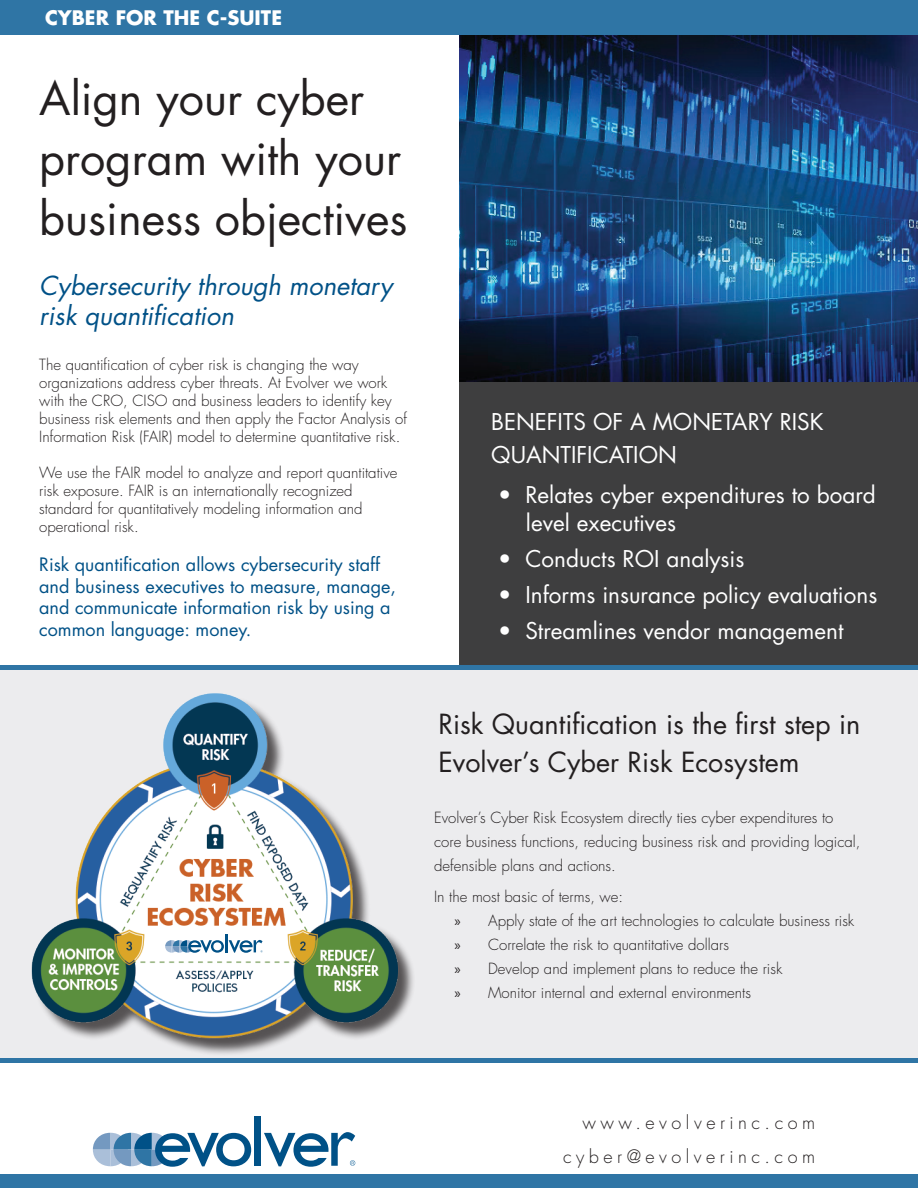
<style>
.page{position:relative;width:918px;height:1188px;background:#fff}
.page>*{position:absolute;margin:0;border:0;box-sizing:border-box;transform-origin:0 0}
.t1{font:45px/60px "Futura Std";color:#231f20}
.t2{font:27px/37.5px "Futura Std";color:#231f20}
.t3{font:italic 25.5px/30px "Futura Std";color:#005187}
.t4{font:22.5px/33px "Futura Std";color:#fff}
.t5{font:700 19.5px "Futura Std";color:#fff}
.t6{font:18px/21.6px "Futura Std";color:#005187}
.t7{font:300 18px/33.5px "Futura Std";letter-spacing:.25em;color:#231f20;text-align:right}
.t8{font:300 15px/18px "Futura Std";color:#231f20}
.s1{font-family:"Myriad Pro";font-weight:400}
</style>
<div class="page">
<img style="left:459px;top:35px;width:459px;height:347px">
<div style="left:0;top:0;width:918px;height:35px;background:#2f75a5"></div>
<div style="left:0;top:670px;width:918px;height:393px;background:#ececee"></div>
<div style="left:459px;top:382px;width:459px;height:286px;background:#3e3e3f"></div>
<img style="left:31px;top:693px;width:380px;height:360px">
<div style="left:254px;top:1116px;width:7px;height:50px;background:#005187"></div>
<svg style="left:93px;top:1133px;width:158px;height:34px"></svg>
<svg style="left:264px;top:1132px;width:91px;height:35px"></svg>
<div style="left:0;top:1058px;width:918px;height:5px;background:#2f75a5"></div>
<hr style="left:225px;top:934px;width:3px;height:18px;background:#005187">
<svg style="left:165px;top:940px;width:98px;height:13px"></svg>
<div style="left:0;top:665px;width:918px;height:5px;background:#2f75a5"></div>
<div style="left:0;top:1175px;width:918px;height:13px;background:#2f75a5"></div>
<h3 class="t5" style="left:45px;top:5px;width:239px">CYBER FOR THE C-SUITE</h3>
<h1 class="t1" style="left:39px;top:69px;width:370px">Align your cyber program with your business objectives</h1>
<h3 class="t3" style="left:39px;top:271px;width:355px">Cybersecurity through monetary risk quantification</h3>
<p class="t8" style="left:39px;top:356px;width:369px">The quantification of cyber risk is changing the way organizations address cyber threats. At Evolver we work with the CRO, CISO and business leaders to identify key business risk elements and then apply the Factor Analysis of Information Risk (FAIR) model to determine quantitative risk.</p>
<p class="t8" style="left:39px;top:464px;width:360px">We use the FAIR model to analyze and report quantitative risk exposure. FAIR is an internationally recognized standard for quantitatively modeling information and operational risk.</p>
<p class="t6" style="left:39px;top:554px;width:358px">Risk quantification allows cybersecurity staff and business executives to measure, manage, and communicate information risk by using a common language: money.</p>
<h3 class="t4" style="left:491px;top:406px;width:334px">BENEFITS OF A MONETARY RISK<br>QUANTIFICATION</h3>
<h3 class="t4" style="left:526px;top:481px;width:351px;line-height:28.5px;text-indent:-28px">• Relates cyber expenditures to board level executives</h3>
<h3 class="t4" style="left:498px;top:543px;width:248px">• Conducts ROI analysis</h3>
<h3 class="t4" style="left:498px;top:579px;width:381px">• Informs insurance policy evaluations</h3>
<h3 class="t4" style="left:498px;top:615px;width:347px">• Streamlines vendor management</h3>
<h2 class="t2" style="left:438px;top:706px;width:424px">Risk Quantification is the first step in<br>Evolver’s Cyber Risk Ecosystem</h2>
<p class="t8" style="left:434px;top:806px;width:428px;line-height:24px">Evolver’s Cyber Risk Ecosystem directly ties cyber expenditures to core business functions, reducing business risk and providing logical, defensible plans and actions.</p>
<p class="t8" style="left:454px;top:885px;width:401px;line-height:24px;text-indent:-20px">In the most basic of terms, we:<br><span class="s1">»</span> Apply state of the art technologies to calculate business risk <span class="s1">»</span> Correlate the risk to quantitative dollars<br><span class="s1">»</span> Develop and implement plans to reduce the risk<br><span class="s1">»</span> Monitor internal and external environments</p>
<p class="t7" style="left:563px;top:1107px;width:254px">www.evolverinc.com cyber@evolverinc.com</p>
</div>
